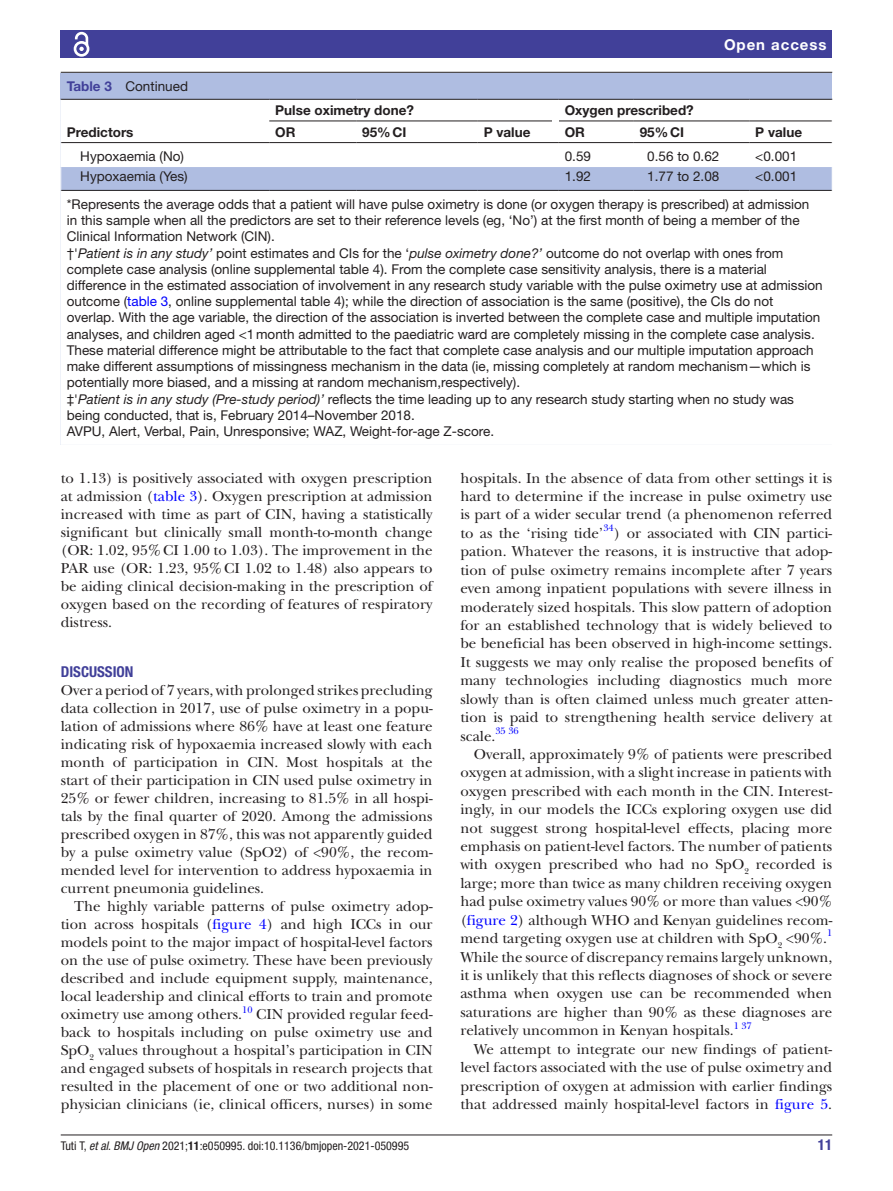
<style>
.page{position:relative;width:893px;height:1191px;background:#fff}
.page>*{position:absolute;margin:0;border:0;box-sizing:border-box;transform-origin:0 0}
.t1{font:15px/18.5px "New Baskerville";color:#231f20;text-align:justify}
.t2{font:700 condensed 15px "Helvetica Neue LT Std";color:#414099}
.t3{font:700 15px "Helvetica Neue LT Std";letter-spacing:.065em;color:#fff}
.t4{font:13.5px/16.2px "Helvetica Neue LT Std";color:#231f20}
.t5{font:700 13.5px "Helvetica Neue LT Std";color:#231f20}
.t6{font:condensed 12px "Helvetica Neue LT Std";color:#231f20}
.t7{font:9.9px "New Baskerville";color:#00f}
.s1{font-weight:700;color:#414099}
.s2{font-style:italic}
.s3{color:#00f}
.s4{font-weight:700}
</style>
<div class="page">
<hr style="left:61px;top:1134px;width:771px;height:1px;background:#231f20">
<div style="left:61px;top:31px;width:771px;height:27px;background:#414099"></div>
<svg style="left:73px;top:31px;width:17px;height:26px"></svg>
<div style="left:61px;top:91px;width:771px;height:354px;background:#afbde1"></div>
<div style="left:61px;top:191px;width:771px;height:254px;background:#fff"></div>
<hr style="left:61px;top:99px;width:208px;height:1px;background:#231f20">
<hr style="left:269px;top:99px;width:87px;height:1px;background:#231f20">
<hr style="left:356px;top:99px;width:122px;height:1px;background:#231f20">
<hr style="left:478px;top:99px;width:81px;height:1px;background:#231f20">
<hr style="left:559px;top:99px;width:75px;height:1px;background:#231f20">
<hr style="left:634px;top:99px;width:115px;height:1px;background:#231f20">
<hr style="left:749px;top:99px;width:83px;height:1px;background:#231f20">
<hr style="left:61px;top:190px;width:208px;height:1px;background:#231f20">
<hr style="left:269px;top:190px;width:87px;height:1px;background:#231f20">
<hr style="left:356px;top:190px;width:122px;height:1px;background:#231f20">
<hr style="left:478px;top:190px;width:81px;height:1px;background:#231f20">
<hr style="left:559px;top:190px;width:75px;height:1px;background:#231f20">
<hr style="left:634px;top:190px;width:115px;height:1px;background:#231f20">
<hr style="left:749px;top:190px;width:83px;height:1px;background:#231f20">
<hr style="left:67px;top:241px;width:765px;height:1px;background:#fff">
<hr style="left:67px;top:386px;width:765px;height:2px;background:#fff">
<hr style="left:67px;top:419px;width:765px;height:1px;background:#fff">
<hr style="left:67px;top:435px;width:765px;height:2px;background:#fff">
<svg style="left:60px;top:100px;width:773px;height:90px"></svg>
<div style="left:61px;top:73px;width:771px;height:18px;background:#afbde1"></div>
<hr style="left:61px;top:72px;width:771px;height:1px;background:#231f20">
<p class="t4" style="left:67px;top:78px;width:123px"><span class="s1">Table 3</span> Continued</p>
<p class="t5" style="left:67px;top:123px;width:68px">Predictors</p>
<p class="t3" style="left:724px;top:35px;width:104px">Open access</p>
<p class="t5" style="left:275px;top:102px;width:140px">Pulse oximetry done?</p>
<p class="t5" style="left:565px;top:102px;width:131px">Oxygen prescribed?</p>
<p class="t5" style="left:275px;top:123px;width:22px">OR</p>
<p class="t5" style="left:362px;top:123px;width:46px">95%CI</p>
<p class="t5" style="left:484px;top:123px;width:48px">P value</p>
<p class="t5" style="left:565px;top:123px;width:22px">OR</p>
<p class="t5" style="left:640px;top:123px;width:46px">95%CI</p>
<p class="t5" style="left:755px;top:123px;width:48px">P value</p>
<p class="t4" style="left:80px;top:148px;width:105px">Hypoxaemia (No)</p>
<p class="t4" style="left:565px;top:148px;width:28px">0.59</p>
<p class="t4" style="left:647px;top:148px;width:74px">0.56 to 0.62</p>
<p class="t4" style="left:755px;top:148px;width:43px">&lt;0.001</p>
<p class="t4" style="left:80px;top:168px;width:109px">Hypoxaemia (Yes)</p>
<p class="t4" style="left:565px;top:168px;width:28px">1.92</p>
<p class="t4" style="left:647px;top:168px;width:74px">1.77 to 2.08</p>
<p class="t4" style="left:67px;top:163px;width:744px;line-height:27.6px;text-indent:688px">&lt;0.001 *Represents the average odds that a patient will have pulse oximetry is done (or oxygen therapy is prescribed) at admission</p>
<p class="t4" style="left:67px;top:212px;width:757px">in this sample when all the predictors are set to their reference levels (eg, ‘No’) at the first month of being a member of the Clinical Information Network (CIN).<br>†'<span class="s2">Patient is in any study’</span> point estimates and CIs for the ‘<span class="s2">pulse oximetry done?’</span> outcome do not overlap with ones from complete case analysis (online supplemental table 4). From the complete case sensitivity analysis, there is a material difference in the estimated association of involvement in any research study variable with the pulse oximetry use at admission outcome (<span class="s3">table 3</span>, online supplemental table 4); while the direction of association is the same (positive), the CIs do not overlap. With the age variable, the direction of the association is inverted between the complete case and multiple imputation analyses, and children aged &lt;1month admitted to the paediatric ward are completely missing in the complete case analysis.<br>These material difference might be attributable to the fact that complete case analysis and our multiple imputation approach make different assumptions of missingness mechanism in the data (ie, missing completely at random mechanism—which is potentially more biased, and a missing at random mechanism,respectively).<br>‡'<span class="s2">Patient is in any study (Pre-study period)’</span> reflects the time leading up to any research study starting when no study was being conducted, that is, February 2014–November 2018.<br>AVPU, Alert, Verbal, Pain, Unresponsive; WAZ, Weight-for-age Z-score.</p>
<p class="t1" style="left:61px;top:469px;width:373px;line-height:18px">to 1.13) is positively associated with oxygen prescription at admission (<span class="s3">table 3</span>). Oxygen prescription at admission increased with time as part of CIN, having a statistically significant but clinically small month-to-month change (OR: 1.02, 95%CI 1.00 to 1.03). The improvement in the PAR use (OR: 1.23, 95%CI 1.02 to 1.48) also appears to be aiding clinical decision-making in the prescription of oxygen based on the recording of features of respiratory distress.</p>
<p class="t2" style="left:61px;top:663px;width:74px">DISCUSSION</p>
<p class="t1" style="left:61px;top:681px;width:373px;line-height:18px">Over a period of 7 years, with prolonged strikes precluding data collection in 2017, use of pulse oximetry in a popu&shy;lation of admissions where 86% have at least one feature indicating risk of hypoxaemia increased slowly with each month of participation in CIN. Most hospitals at the start of their participation in CIN used pulse oximetry in 25% or fewer children, increasing to 81.5% in all hospi&shy;tals by the final quarter of 2020. Among the admissions prescribed oxygen in 87%, this was not apparently guided by a pulse oximetry value (SpO2) of &lt;90%, the recom&shy;mended level for intervention to address hypoxaemia in current pneumonia guidelines.</p>
<p class="t1" style="left:61px;top:897px;width:373px;line-height:18px;text-indent:14px">The highly variable patterns of pulse oximetry adop&shy;tion across hospitals (<span class="s3">figure 4</span>) and high ICCs in our models point to the major impact of hospital-level factors on the use of pulse oximetry. These have been previously described and include equipment supply, maintenance, local leadership and clinical efforts to train and promote oximetry use among others.</p>
<p class="t7" style="left:242px;top:1003px;width:12px">10</p>
<p class="t1" style="left:61px;top:1005px;width:373px;line-height:18px;text-indent:196px">CIN provided regular feed&shy;back to hospitals including on pulse oximetry use and SpO<sub>2</sub> values throughout a hospital’s participation in CIN and engaged subsets of hospitals in research projects that resulted in the placement of one or two additional non&shy;physician clinicians (ie, clinical officers, nurses) in some</p>
<p class="t1" style="left:460px;top:468px;width:373px">hospitals. In the absence of data from other settings it is hard to determine if the increase in pulse oximetry use is part of a wider secular trend (a phenomenon referred to as the ‘rising tide’</p>
<p class="t7" style="left:603px;top:522px;width:12px">34</p>
<p class="t1" style="left:460px;top:524px;width:373px;text-indent:153px">) or associated with CIN partici&shy;pation. Whatever the reasons, it is instructive that adop&shy;tion of pulse oximetry remains incomplete after 7 years even among inpatient populations with severe illness in moderately sized hospitals. This slow pattern of adoption for an established technology that is widely believed to be beneficial has been observed in high-income settings.<br>It suggests we may only realise the proposed benefits of many technologies including diagnostics much more slowly than is often claimed unless much greater atten&shy;tion is paid to strengthening health service delivery at scale.</p>
<p class="t7" style="left:495px;top:725px;width:25px">35 36</p>
<p class="t1" style="left:460px;top:745px;width:373px;text-indent:14px">Overall, approximately 9% of patients were prescribed oxygen at admission, with a slight increase in patients with oxygen prescribed with each month in the CIN. Interest&shy;ingly, in our models the ICCs exploring oxygen use did not suggest strong hospital-level effects, placing more emphasis on patient-level factors. The number of patients with oxygen prescribed who had no SpO<sub>2</sub> recorded is large; more than twice as many children receiving oxygen had pulse oximetry values 90% or more than values &lt;90% (<span class="s3">figure 2</span>) although WHO and Kenyan guidelines recom&shy;mend targeting oxygen use at children with SpO<sub>2</sub> &lt;90%.</p>
<p class="t7" style="left:827px;top:927px;width:7px">1</p>
<p class="t1" style="left:460px;top:947px;width:373px">While the source of discrepancy remains largely unknown, it is unlikely that this reflects diagnoses of shock or severe asthma when oxygen use can be recommended when saturations are higher than 90% as these diagnoses are relatively uncommon in Kenyan hospitals.</p>
<p class="t7" style="left:734px;top:1019px;width:20px">1 37</p>
<p class="t1" style="left:460px;top:1039px;width:373px;text-indent:14px">We attempt to integrate our new findings of patient&shy;level factors associated with the use of pulse oximetry and prescription of oxygen at admission with earlier findings that addressed mainly hospital-level factors in <span class="s3">figure 5</span>.</p>
<p class="t6" style="left:61px;top:1138px;width:350px">Tuti T, <span class="s2">et al</span>. <span class="s2">BMJ Open</span> 2021;<span class="s4">11</span>:e050995. doi:10.1136/bmjopen-2021-050995</p>
<p class="t2" style="left:818px;top:1135px;width:16px">11</p>
</div>
